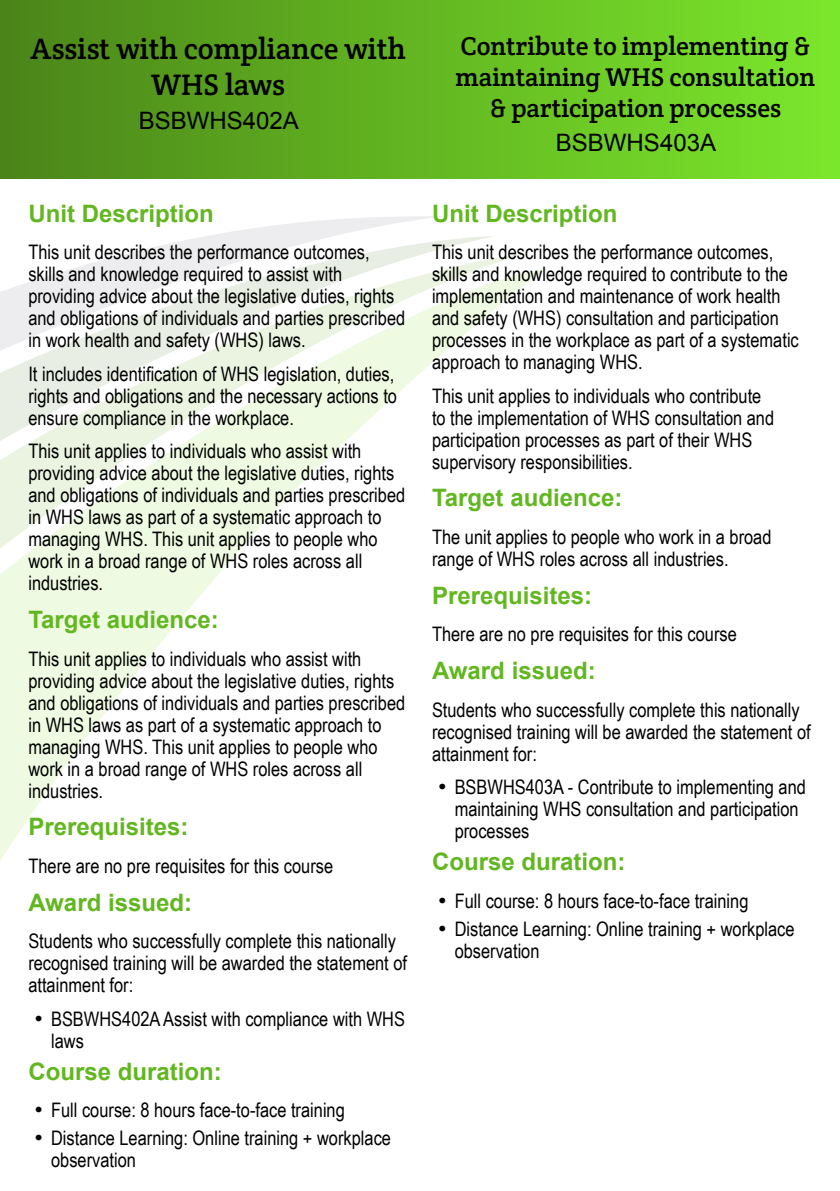
<style>
.page{position:relative;width:840px;height:1191px;background:#fff}
.page>*{position:absolute;margin:0;border:0;box-sizing:border-box;transform-origin:0 0}
.t1{font:30px/36px "Crete Round";color:#000;text-align:center}
.t2{font:26px/31.2px "Crete Round";color:#000;text-align:center}
.t3{font:700 24px "Arial";color:#62b720}
.t4{font:24px "Arial";color:#000}
.t5{font:20px/22px "Arial Narrow";color:#000}
</style>
<div class="page">
<svg style="left:0;top:254px;width:521px;height:607px"></svg>
<svg style="left:0;top:236px;width:493px;height:541px"></svg>
<svg style="left:0;top:216px;width:452px;height:402px"></svg>
<div style="left:0;top:0;width:839px;height:179px;background:linear-gradient(to right,#4b8519,#7ce82b)"></div>
<h1 class="t1" style="left:31px;top:30px;width:376px">Assist with compliance with<br>WHS laws</h1>
<p class="t4" style="left:139px;top:107px;width:162px">BSBWHS402A</p>
<p class="t3" style="left:28px;top:200px;width:187px">Unit Description</p>
<p class="t5" style="left:28px;top:241px;width:378px">This unit describes the performance outcomes, skills and knowledge required to assist with providing advice about the legislative duties, rights and obligations of individuals and parties prescribed in work health and safety (WHS) laws.</p>
<p class="t5" style="left:28px;top:362px;width:370px">It includes identification of WHS legislation, duties, rights and obligations and the necessary actions to ensure compliance in the workplace.</p>
<p class="t5" style="left:28px;top:440px;width:378px">This unit applies to individuals who assist with providing advice about the legislative duties, rights and obligations of individuals and parties prescribed in WHS laws as part of a systematic approach to managing WHS. This unit applies to people who work in a broad range of WHS roles across all industries.</p>
<p class="t3" style="left:28px;top:606px;width:192px">Target audience:</p>
<p class="t5" style="left:28px;top:647px;width:378px">This unit applies to individuals who assist with providing advice about the legislative duties, rights and obligations of individuals and parties prescribed in WHS laws as part of a systematic approach to managing WHS. This unit applies to people who work in a broad range of WHS roles across all industries.</p>
<p class="t3" style="left:28px;top:813px;width:162px">Prerequisites:</p>
<p class="t5" style="left:28px;top:854px;width:306px">There are no pre requisites for this course</p>
<p class="t3" style="left:28px;top:888px;width:165px">Award issued:</p>
<p class="t5" style="left:28px;top:930px;width:380px">Students who successfully complete this nationally recognised training will be awarded the statement of attainment for:</p>
<p class="t5" style="left:51px;top:1007px;width:355px;text-indent:-17px">• BSBWHS402A Assist with compliance with WHS laws</p>
<p class="t3" style="left:28px;top:1057px;width:195px">Course duration:</p>
<p class="t5" style="left:34px;top:1099px;width:312px">• Full course: 8 hours face-to-face training</p>
<p class="t5" style="left:51px;top:1126px;width:341px;text-indent:-17px">• Distance Learning: Online training + workplace observation</p>
<h2 class="t2" style="left:455px;top:30px;width:361px">Contribute to implementing &amp; maintaining WHS consultation &amp; participation processes</h2>
<p class="t4" style="left:555px;top:129px;width:162px">BSBWHS403A</p>
<p class="t3" style="left:432px;top:200px;width:187px">Unit Description</p>
<p class="t5" style="left:432px;top:241px;width:368px">This unit describes the performance outcomes, skills and knowledge required to contribute to the implementation and maintenance of work health and safety (WHS) consultation and participation processes in the workplace as part of a systematic approach to managing WHS.</p>
<p class="t5" style="left:432px;top:384px;width:343px">This unit applies to individuals who contribute to the implementation of WHS consultation and participation processes as part of their WHS supervisory responsibilities.</p>
<p class="t3" style="left:432px;top:484px;width:192px">Target audience:</p>
<p class="t5" style="left:432px;top:526px;width:341px">The unit applies to people who work in a broad range of WHS roles across all industries.</p>
<p class="t3" style="left:432px;top:582px;width:162px">Prerequisites:</p>
<p class="t5" style="left:432px;top:623px;width:306px">There are no pre requisites for this course</p>
<p class="t3" style="left:432px;top:657px;width:165px">Award issued:</p>
<p class="t5" style="left:432px;top:698px;width:380px">Students who successfully complete this nationally recognised training will be awarded the statement of attainment for:</p>
<p class="t5" style="left:454px;top:776px;width:352px;text-indent:-17px">• BSBWHS403A - Contribute to implementing and maintaining WHS consultation and participation processes</p>
<p class="t3" style="left:432px;top:848px;width:195px">Course duration:</p>
<p class="t5" style="left:437px;top:889px;width:312px">• Full course: 8 hours face-to-face training</p>
<p class="t5" style="left:454px;top:917px;width:341px;text-indent:-17px">• Distance Learning: Online training + workplace observation</p>
</div>
